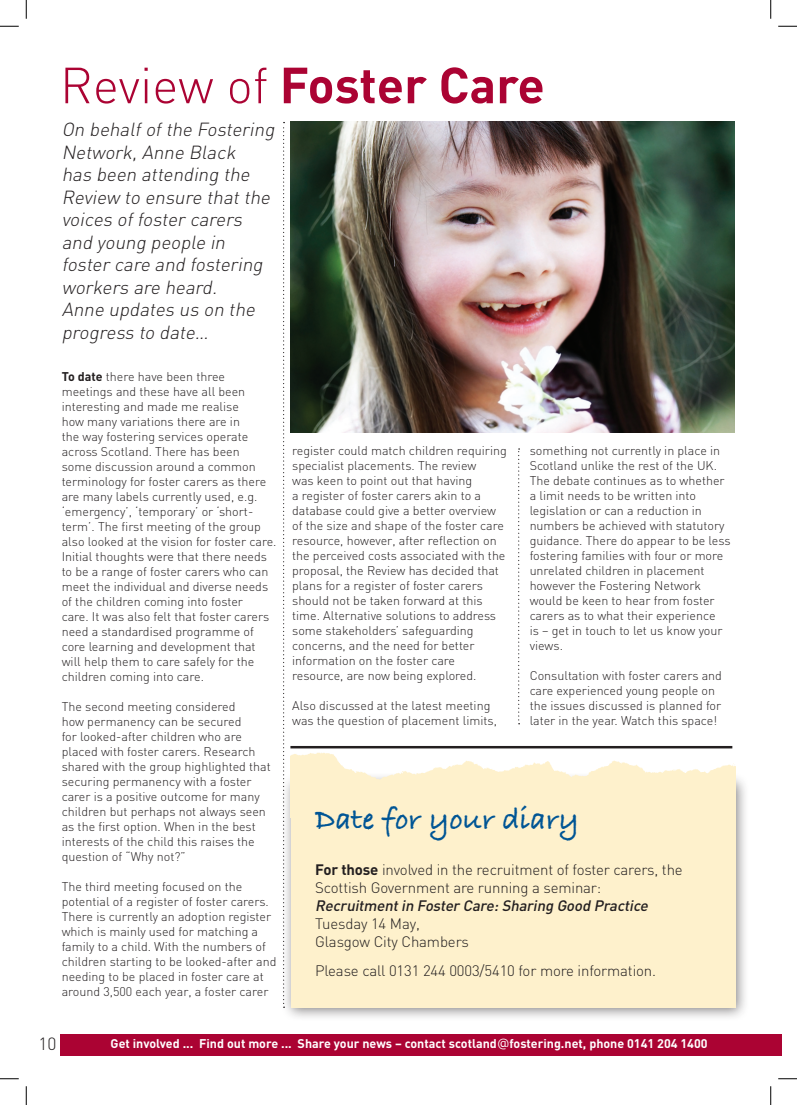
<style>
.page{position:relative;width:797px;height:1105px;background:#fff}
.page>*{position:absolute;margin:0;border:0;box-sizing:border-box;transform-origin:0 0}
.t1{font:700 50px "DIN";color:#ab0333}
.t2{font:31.25px "Bradley Hand ITCTT Bold";color:#005595}
.t3{font:italic 300 18.75px/22.5px "DIN";color:#231f20}
.t4{font:300 17.5px "DIN";color:#231f20}
.t5{font:300 15px/18px "DIN";letter-spacing:-.01em;color:#231f20}
.t6{font:italic 500 15px "DIN";color:#231f20}
.t7{font:300 12.5px/15px "DIN";color:#231f20}
.t8{font:700 12.5px "DIN";color:#fff}
.s1{font-weight:300}
.s2{font-weight:700}
.s3{font-family:"Verdana";font-weight:400}
</style>
<div class="page">
<div style="left:770px;top:1034px;width:11px;height:21px;background:#ab0333"></div>
<div style="left:60px;top:1034px;width:710px;height:21px;background:#ab0333"></div>
<img style="left:290px;top:122px;width:444px;height:311px">
<svg style="left:283px;top:122px;width:1px;height:650px"></svg>
<svg style="left:518px;top:448px;width:1px;height:276px"></svg>
<hr style="left:290px;top:746px;width:442px;height:2px;background:#231f20">
<div style="left:281px;top:773px;width:468px;height:248px;background:#231f20;opacity:.56"></div>
<div style="left:291px;top:782px;width:444px;height:225px;background:#fef1cc"></div>
<img style="left:291px;top:746px;width:444px;height:36px">
<svg style="left:0;top:25px;width:19px;height:2px"></svg>
<svg style="left:778px;top:25px;width:19px;height:2px"></svg>
<svg style="left:0;top:1078px;width:19px;height:1px"></svg>
<svg style="left:778px;top:1078px;width:19px;height:1px"></svg>
<svg style="left:25px;top:0;width:2px;height:19px"></svg>
<svg style="left:25px;top:1086px;width:2px;height:19px"></svg>
<svg style="left:770px;top:0;width:1px;height:19px"></svg>
<svg style="left:770px;top:1086px;width:1px;height:19px"></svg>
<h1 class="t1" style="left:60px;top:52px;width:486px"><span class="s1">Review of</span> Foster Care</h1>
<h3 class="t3" style="left:62px;top:118px;width:218px">On behalfofthe Fostering<br>Network,Anne Black<br>has been attending the<br>Review to ensure thatthe voices offoster carers and young people in foster care and fostering workers are heard.<br>Anne updates us on the progress to date…</h3>
<p class="t7" style="left:62px;top:369px;width:216px"><span class="s2">To date</span> there have been three meetings and these have all been interesting and made me realise<br>how many variations there are in<br>the way fostering services operate across Scotland. There has been<br>some discussion around a common terminology for foster carers as there are many labels currently used, e.g. ‘emergency’, ‘temporary’ or ‘short&shy;term’. The first meeting of the group also looked at the vision for foster care.<br>Initial thoughts were that there needs to be a range of foster carers who can meet the individual and diverse needs of the children coming into foster<br>care. It was also felt that foster carers need a standardised programme of core learning and development that will help them to care safely for the children coming into care.</p>
<p class="t7" style="left:62px;top:699px;width:211px">The second meeting considered<br>how permanency can be secured<br>for looked-after children who are placed with foster carers. Research shared with the group highlighted that securing permanency with a foster carer is a positive outcome for many children but perhaps not always seen as the first option. When in the best interests of the child this raises the question of “Why not?”</p>
<p class="t7" style="left:62px;top:879px;width:216px">The third meeting focused on the potential of a register of foster carers.<br>There is currently an adoption register which is mainly used for matching a family to a child. With the numbers of children starting to be looked-after and needing to be placed in foster care at around 3,500 each year, a foster carer</p>
<p class="t7" style="left:292px;top:443px;width:216px">register could match children requiring specialist placements. The review<br>was keen to point out that having<br>a register of foster carers akin to a database could give a better overview of the size and shape of the foster care resource, however, after reflection on the perceived costs associated with the proposal, the Review has decided that plans for a register of foster carers should not be taken forward at this time. Alternative solutions to address some stakeholders’ safeguarding concerns, and the need for better information on the foster care resource, are now being explored.</p>
<p class="t7" style="left:292px;top:698px;width:206px">Also discussed at the latest meeting was the question of placement limits,</p>
<p class="t7" style="left:529px;top:443px;width:202px">something not currently in place in<br>Scotland unlike the rest of the UK.<br>The debate continues as to whether a limit needs to be written into legislation or can a reduction in numbers be achieved with statutory guidance. There do appear to be less fostering families with four or more unrelated children in placement however the Fostering Network would be keen to hear from foster carers as to what their experience<br>is – get in touch to let us know your views.</p>
<p class="t7" style="left:529px;top:668px;width:194px">Consultation with foster carers and care experienced young people on the issues discussed is planned for later in the year. Watch this space!</p>
<h2 class="t2" style="left:315px;top:795px;width:265px">Date for your diary</h2>
<p class="t5" style="left:315px;top:861px;width:369px"><span class="s2">For those</span> involved in the recruitment of foster carers, the<br>Scottish Government are running a seminar:</p>
<p class="t6" style="left:315px;top:896px;width:337px">Recruitmentin Foster Care:Sharing Good Practice</p>
<p class="t5" style="left:315px;top:915px;width:155px">Tuesday 14 May,<br>Glasgow City Chambers</p>
<p class="t5" style="left:315px;top:962px;width:342px">Please call 0131 244 0003/5410 for more information.</p>
<h3 class="t4" style="left:39px;top:1033px;width:19px">10</h3>
<p class="t8" style="left:111px;top:1036px;width:598px">Get involved ... Find out more ... Share your news – contact scotland<span class="s3">@</span>fostering.net, phone 0141 204 1400</p>
</div>
